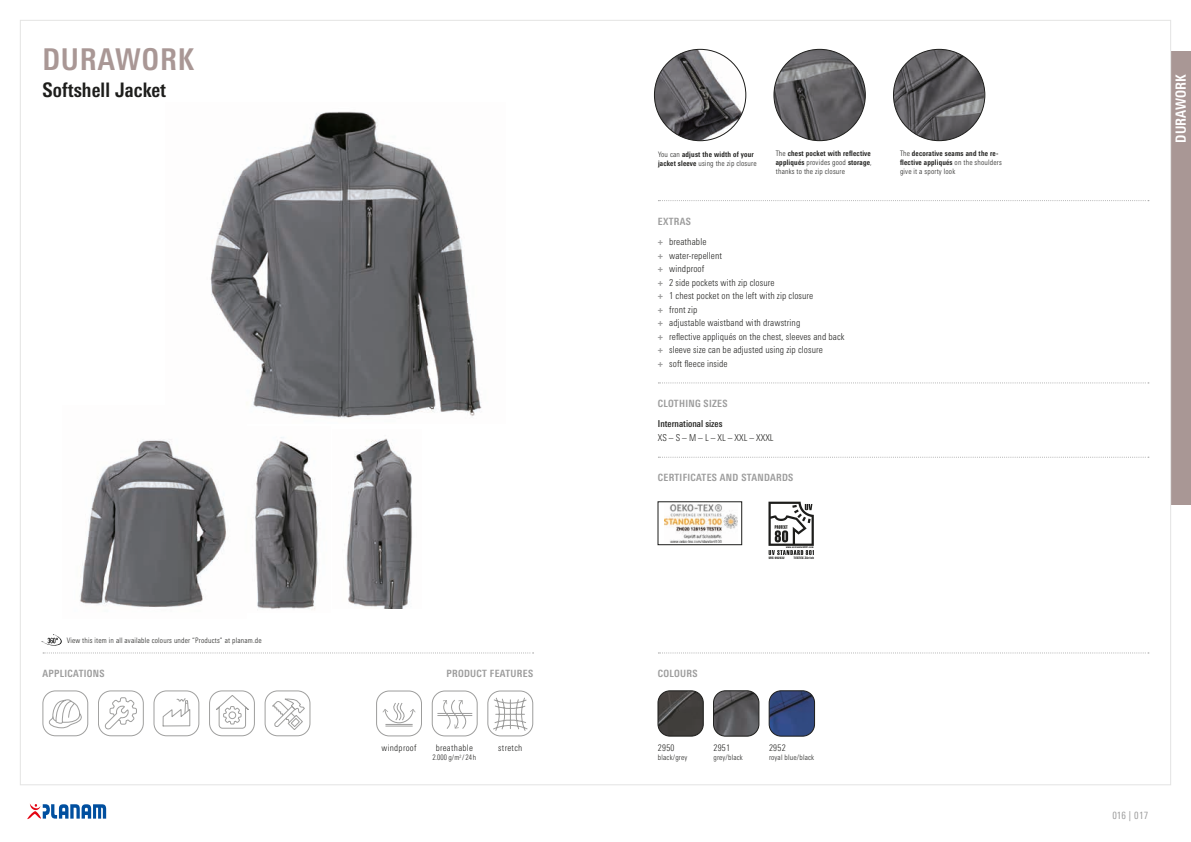
<style>
.page{position:relative;width:1191px;height:842px;background:#fff}
.page>*{position:absolute;margin:0;border:0;box-sizing:border-box;transform-origin:0 0}
.t1{font:700 condensed 30px "Univers Next Pro";letter-spacing:.03em;color:#a99795}
.t2{font:700 condensed 20px "Univers Next Pro";letter-spacing:.005em;color:#1d1d1b}
.t3{font:700 condensed 14px "Univers Next Pro";letter-spacing:.005em;color:#fff}
.t4{font:700 condensed 10px "Univers Next Pro";letter-spacing:.03em;color:#9d9d9d}
.t5{font:condensed 10px "Univers Next Pro";letter-spacing:.025em;color:#9d9d9d}
.t6{font:300 condensed 9.6px "Univers Next Pro";color:#1d1d1b}
.t7{font:300 condensed 9.5px/13.5px "Univers Next Pro";letter-spacing:.01em;color:#1d1d1b}
.t8{font:500 condensed 9.5px "Univers Next Pro";color:#1d1d1b}
.t9{font:300 condensed 9px "Univers Next Pro";letter-spacing:.035em;color:#1d1d1b}
.t10{font:700 condensed 7.5px/9px "Univers Next Pro";letter-spacing:.025em;color:#1d1d1b}
.t11{font:300 condensed 7.5px "Univers Next Pro";letter-spacing:.025em;color:#1d1d1b}
.t12{font:2.9px "Swiss 921 BT Regular A";letter-spacing:.1em;color:#1d1d1b}
.t13{font:2.9px "Swiss 921 BT Regular A";letter-spacing:.07em;color:#1d1d1b}
.t14{font:2.3px "Swiss 921 BT Regular A";letter-spacing:.1em;color:#1d1d1b}
.s1{font-weight:300}
.s2{font-weight:700;color:#9d9d9d}
</style>
<div class="page">
<img style="left:664px;top:505px;width:73px;height:37px">
<div style="left:658px;top:502px;width:84px;height:43px;border:1px solid #1d1d1b"></div>
<svg style="left:768px;top:502px;width:46px;height:53px"></svg>
<div style="left:432px;top:691px;width:45px;height:45px;border:1px solid #9d9d9c;border-radius:13px"></div>
<svg style="left:437px;top:699px;width:36px;height:30px"></svg>
<div style="left:376px;top:691px;width:46px;height:45px;border:1px solid #9d9d9c;border-radius:13px"></div>
<svg style="left:382px;top:703px;width:33px;height:24px"></svg>
<svg style="left:487px;top:691px;width:46px;height:46px"></svg>
<svg style="left:49px;top:699px;width:39px;height:29px"></svg>
<div style="left:43px;top:691px;width:45px;height:45px;border:1px solid #9f9f9e;border-radius:13px"></div>
<div style="left:154px;top:691px;width:45px;height:45px;border:1px solid #9f9f9e;border-radius:13px"></div>
<svg style="left:163px;top:698px;width:27px;height:28px"></svg>
<div style="left:265px;top:691px;width:45px;height:45px;border:1px solid #9f9f9e;border-radius:13px"></div>
<svg style="left:272px;top:699px;width:33px;height:31px"></svg>
<div style="left:209px;top:691px;width:46px;height:45px;border:1px solid #9f9f9e;border-radius:13px"></div>
<svg style="left:216px;top:695px;width:33px;height:34px"></svg>
<div style="left:229px;top:712px;width:7px;height:7px;border:1px solid #9f9f9e;border-radius:50%"></div>
<div style="left:98px;top:691px;width:46px;height:45px;border:1px solid #9f9f9e;border-radius:13px"></div>
<svg style="left:104px;top:697px;width:33px;height:33px"></svg>
<svg style="left:43px;top:652px;width:490px;height:1px"></svg>
<img style="left:80px;top:440px;width:146px;height:167px">
<img style="left:344px;top:438px;width:68px;height:171px">
<img style="left:254px;top:437px;width:64px;height:172px">
<img style="left:210px;top:111px;width:272px;height:307px">
<img style="left:893px;top:49px;width:91px;height:92px">
<img style="left:654px;top:49px;width:91px;height:92px">
<img style="left:774px;top:49px;width:91px;height:92px;border-radius:46px">
<img style="left:658px;top:691px;width:45px;height:45px">
<div style="left:658px;top:691px;width:45px;height:45px;border:1px solid #1d1d1b;border-radius:12px"></div>
<img style="left:713px;top:691px;width:46px;height:45px">
<div style="left:713px;top:691px;width:46px;height:45px;border:1px solid #1d1d1b;border-radius:12px"></div>
<img style="left:769px;top:691px;width:45px;height:45px">
<div style="left:769px;top:691px;width:45px;height:45px;border:1px solid #1d1d1b;border-radius:12px"></div>
<svg style="left:658px;top:200px;width:491px;height:1px"></svg>
<svg style="left:658px;top:382px;width:491px;height:1px"></svg>
<svg style="left:658px;top:457px;width:491px;height:1px"></svg>
<svg style="left:42px;top:634px;width:20px;height:12px"></svg>
<svg style="left:658px;top:652px;width:491px;height:1px"></svg>
<div style="left:1171px;top:51px;width:20px;height:454px;background:#a99795"></div>
<svg style="left:27px;top:804px;width:79px;height:15px"></svg>
<h1 class="t1" style="left:43px;top:41px;width:153px">DURAWORK</h1>
<h2 class="t2" style="left:43px;top:78px;width:125px">Softshell Jacket</h2>
<p class="t11" style="left:67px;top:636px;width:196px">View this item in all available colours under “Products” at planam.de</p>
<p class="t4" style="left:43px;top:668px;width:64px">APPLICATIONS</p>
<p class="t4" style="left:446px;top:668px;width:88px">PRODUCT FEATURES</p>
<p class="t9" style="left:381px;top:743px;width:37px">windproof</p>
<p class="t9" style="left:436px;top:743px;width:39px">breathable</p>
<p class="t9" style="left:498px;top:743px;width:25px">stretch</p>
<p class="t11" style="left:432px;top:753px;width:45px">2.000 g/m<sup>2</sup> / 24 h</p>
<p class="t6" style="left:382px;top:746px;width:36px">winddicht</p>
<p class="t6" style="left:431px;top:746px;width:48px">atmungsaktiv</p>
<p class="t6" style="left:498px;top:746px;width:25px">stretch</p>
<p class="t10" style="left:658px;top:150px;width:100px"><span class="s1">You can</span> adjust the width of your jacket sleeve <span class="s1">using the zip closure</span></p>
<p class="t10" style="left:776px;top:149px;width:98px"><span class="s1">The</span> chest pocket with reflective appliqués <span class="s1">provides good</span> storage<span class="s1">, thanks to the zip closure</span></p>
<p class="t4" style="left:658px;top:215px;width:34px">EXTRAS</p>
<p class="t7" style="left:658px;top:235px;width:188px"><span class="s2">+</span> breathable<br><span class="s2">+</span> water-repellent<br><span class="s2">+</span> windproof<br><span class="s2">+</span> 2 side pockets with zip closure<br><span class="s2">+</span> 1 chest pocket on the left with zip closure<br><span class="s2">+</span> front zip<br><span class="s2">+</span> adjustable waistband with drawstring<br><span class="s2">+</span> reflective appliqués on the chest, sleeves and back <span class="s2">+</span> sleeve size can be adjusted using zip closure<br><span class="s2">+</span> soft fleece inside</p>
<p class="t4" style="left:658px;top:398px;width:71px">CLOTHING SIZES</p>
<p class="t8" style="left:658px;top:418px;width:66px">International sizes</p>
<p class="t7" style="left:658px;top:431px;width:117px">XS – S – M – L – XL – XXL – XXXL</p>
<p class="t4" style="left:658px;top:472px;width:137px">CERTIFICATES AND STANDARDS</p>
<p class="t14" style="left:786px;top:546px;width:29px">www.uvstandard801.com</p>
<p class="t13" style="left:768px;top:556px;width:18px">UVS 092632</p>
<p class="t12" style="left:794px;top:556px;width:22px">TESTEX Zürich</p>
<p class="t10" style="left:900px;top:149px;width:103px"><span class="s1">The</span> decorative seams and the re&shy;flective appliqués <span class="s1">on the shoulders give it a sporty look</span></p>
<p class="t4" style="left:658px;top:668px;width:41px">COLOURS</p>
<p class="t9" style="left:658px;top:743px;width:18px">2950</p>
<p class="t11" style="left:658px;top:753px;width:31px">black/grey</p>
<p class="t9" style="left:713px;top:743px;width:18px">2951</p>
<p class="t11" style="left:713px;top:753px;width:31px">grey/black</p>
<p class="t9" style="left:769px;top:743px;width:18px">2952</p>
<p class="t11" style="left:769px;top:753px;width:47px">royal blue/black</p>
<h3 class="t3" style="left:1172px;top:143px;width:70px;rotate:-90deg">DURAWORK</h3>
<p class="t5" style="left:1112px;top:809px;width:38px">016 | 017</p>
</div>
